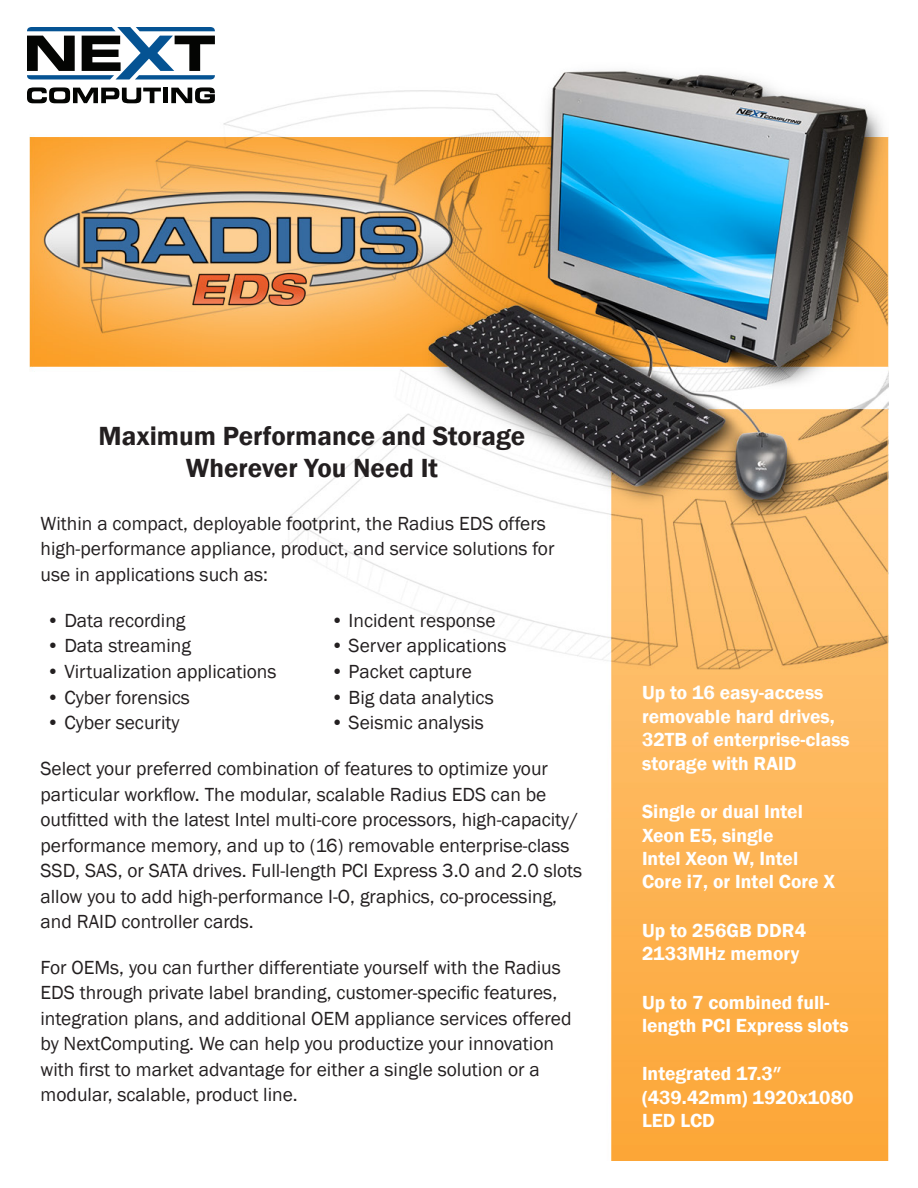
<style>
.page{position:relative;width:918px;height:1188px;background:#fff}
.page>*{position:absolute;margin:0;border:0;box-sizing:border-box;transform-origin:0 0}
.Front_Sub-Head{font:600 27px "Franklin Gothic";color:#231f20}
.Front_Body_Copy{font:19.5px/25.5px "Franklin Gothic";color:#231f20}
.Front_Sidebar{font:600 19.5px/23.4px "Franklin Gothic";color:#fff}
</style>
<div class="page">
<img style="left:30px;top:70px;width:858px;height:1091px">
<svg style="left:27px;top:87px;width:134px;height:16px"></svg>
<div style="left:163px;top:88px;width:5px;height:15px;background:#040503"></div>
<svg style="left:171px;top:87px;width:44px;height:16px"></svg>
<svg style="left:27px;top:27px;width:188px;height:52px"></svg>
<p class="Front_Sub-Head" style="left:99px;top:419px;width:428px">Maximum Performance and Storage</p>
<p class="Front_Sub-Head" style="left:186px;top:451px;width:254px">Wherever You Need It</p>
<p class="Front_Body_Copy" style="left:40px;top:511px;width:515px">Within a compact, deployable footprint, the Radius EDS offers high-performance appliance, product, and service solutions for use in applications such as:</p>
<p class="Front_Body_Copy" style="left:46px;top:608px;width:141px">• Data recording</p>
<p class="Front_Body_Copy" style="left:331px;top:608px;width:166px">• Incident response</p>
<p class="Front_Body_Copy" style="left:46px;top:634px;width:146px">• Data streaming</p>
<p class="Front_Body_Copy" style="left:331px;top:634px;width:177px">• Server applications</p>
<p class="Front_Body_Copy" style="left:46px;top:659px;width:232px">• Virtualization applications</p>
<p class="Front_Body_Copy" style="left:331px;top:659px;width:143px">• Packet capture</p>
<p class="Front_Body_Copy" style="left:46px;top:685px;width:145px">• Cyber forensics</p>
<p class="Front_Body_Copy" style="left:331px;top:685px;width:164px">• Big data analytics</p>
<p class="Front_Body_Copy" style="left:46px;top:711px;width:135px">• Cyber security</p>
<p class="Front_Body_Copy" style="left:331px;top:711px;width:155px">• Seismic analysis</p>
<p class="Front_Body_Copy" style="left:40px;top:756px;width:543px">Select your preferred combination of features to optimize your particular workflow. The modular, scalable Radius EDS can be outfitted with the latest Intel multi-core processors, high-capacity/ performance memory, and up to (16) removable enterprise-class SSD, SAS, or SATA drives. Full-length PCI Express 3.0 and 2.0 slots allow you to add high-performance I-O, graphics, co-processing, and RAID controller cards.</p>
<p class="Front_Body_Copy" style="left:40px;top:955px;width:533px">For OEMs, you can further differentiate yourself with the Radius EDS through private label branding, customer-specific features, integration plans, and additional OEM appliance services offered by NextComputing. We can help you productize your innovation with first to market advantage for either a single solution or a modular, scalable, product line.</p>
<p class="Front_Sidebar" style="left:642px;top:681px;width:209px">Up to 16 easy-access removable hard drives,<br>32TB of enterprise-class storage with RAID</p>
<p class="Front_Sidebar" style="left:642px;top:800px;width:195px">Single or dual Intel<br>Xeon E5, single<br>Intel Xeon W, Intel<br>Core i7, or Intel Core X</p>
<p class="Front_Sidebar" style="left:642px;top:919px;width:166px">Up to 256GB DDR4<br>2133MHz memory</p>
<p class="Front_Sidebar" style="left:642px;top:991px;width:208px">Up to 7 combined full&shy;length PCI Express slots</p>
<p class="Front_Sidebar" style="left:642px;top:1062px;width:213px">Integrated 17.3″ (439.42mm) 1920x1080<br>LED LCD</p>
</div>
